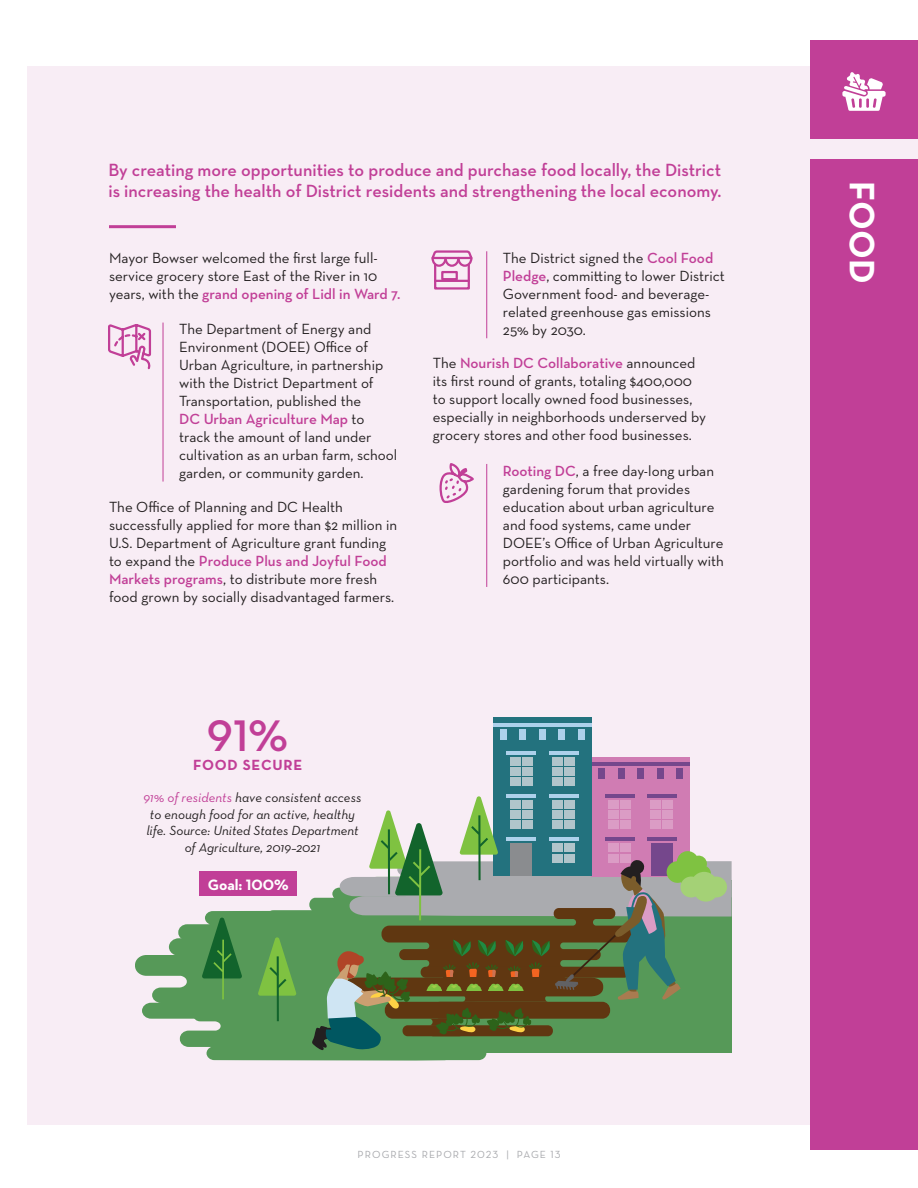
<style>
.page{position:relative;width:918px;height:1188px;background:#fff}
.page>*{position:absolute;margin:0;border:0;box-sizing:border-box;transform-origin:0 0}
.Body_copy{font:600 45px "Neutraface Text";color:#c13f97}
.t1{font:700 36px "Neutraface Text";color:#fff}
.Bold_intro_copy{font:600 18px/21px "Neutraface Text";color:#c13f97}
.Topic_Goal{font:700 15.3px "Neutraface Text";color:#fff}
.Body__indented_with{font:15px/18px "Neutraface Text";color:#231f20}
.Body_copy-2{font:15px/18px "Neutraface Text";color:#231f20}
.Body_copy-3{font:700 15px "Neutraface Text";letter-spacing:.05em;color:#c13f97}
.Infographic_explanat{font:italic 13.5px/16.5px "Neutraface Text";color:#231f20;text-align:center}
.t2{font:10.5px "Neutraface Text";letter-spacing:.1em;color:#a8a9ad}
.s1{font-weight:600;color:#c13f97}
.s2{color:#c13f97}
</style>
<div class="page">
<div style="left:27px;top:66px;width:891px;height:1058px;background:#f8edf5"></div>
<hr style="left:163px;top:323px;width:1px;height:159px;background:#c13f97">
<hr style="left:486px;top:251px;width:1px;height:87px;background:#c13f97">
<hr style="left:486px;top:464px;width:1px;height:123px;background:#c13f97">
<svg style="left:108px;top:324px;width:44px;height:46px"></svg>
<svg style="left:431px;top:250px;width:42px;height:40px"></svg>
<hr style="left:435px;top:280px;width:34px;height:2px;background:#c13f97">
<svg style="left:439px;top:463px;width:35px;height:40px"></svg>
<hr style="left:109px;top:225px;width:67px;height:3px;background:#c13f97">
<div style="left:810px;top:159px;width:108px;height:991px;background:#c13f97"></div>
<div style="left:810px;top:40px;width:108px;height:99px;background:#c13f97"></div>
<svg style="left:842px;top:72px;width:44px;height:39px"></svg>
<svg style="left:135px;top:938px;width:43px;height:81px;fill:#569958"></svg>
<div style="left:591px;top:757px;width:99px;height:119px;background:#d07cb3"></div>
<hr style="left:605px;top:794px;width:29px;height:4px;background:#75478c">
<hr style="left:647px;top:794px;width:30px;height:4px;background:#75478c">
<div style="left:676px;top:768px;width:7px;height:11px;background:#75478c"></div>
<div style="left:637px;top:768px;width:7px;height:11px;background:#75478c"></div>
<div style="left:657px;top:768px;width:7px;height:11px;background:#75478c"></div>
<div style="left:598px;top:768px;width:7px;height:11px;background:#75478c"></div>
<div style="left:618px;top:768px;width:7px;height:11px;background:#75478c"></div>
<hr style="left:591px;top:762px;width:99px;height:4px;background:#75478c">
<div style="left:493px;top:718px;width:99px;height:158px;background:#23727e"></div>
<div style="left:564px;top:767px;width:11px;height:9px;background:#b1c5cb"></div>
<div style="left:564px;top:777px;width:11px;height:9px;background:#b1c5cb"></div>
<div style="left:564px;top:757px;width:11px;height:9px;background:#b1c5cb"></div>
<div style="left:552px;top:767px;width:11px;height:9px;background:#b1c5cb"></div>
<div style="left:552px;top:777px;width:11px;height:9px;background:#b1c5cb"></div>
<div style="left:552px;top:757px;width:11px;height:9px;background:#b1c5cb"></div>
<div style="left:522px;top:767px;width:11px;height:9px;background:#b1c5cb"></div>
<div style="left:522px;top:777px;width:11px;height:9px;background:#b1c5cb"></div>
<div style="left:522px;top:757px;width:11px;height:9px;background:#b1c5cb"></div>
<div style="left:510px;top:767px;width:11px;height:9px;background:#b1c5cb"></div>
<div style="left:510px;top:777px;width:11px;height:9px;background:#b1c5cb"></div>
<div style="left:510px;top:757px;width:11px;height:9px;background:#b1c5cb"></div>
<hr style="left:549px;top:751px;width:29px;height:3px;background:#add1eb">
<hr style="left:549px;top:794px;width:29px;height:4px;background:#add1eb">
<hr style="left:507px;top:751px;width:29px;height:3px;background:#add1eb">
<hr style="left:507px;top:794px;width:29px;height:4px;background:#add1eb">
<div style="left:500px;top:729px;width:7px;height:10px;background:#add1eb"></div>
<div style="left:539px;top:729px;width:7px;height:10px;background:#add1eb"></div>
<div style="left:519px;top:729px;width:7px;height:10px;background:#add1eb"></div>
<div style="left:578px;top:729px;width:7px;height:10px;background:#add1eb"></div>
<div style="left:558px;top:729px;width:7px;height:10px;background:#add1eb"></div>
<hr style="left:493px;top:723px;width:99px;height:3px;background:#add1eb">
<svg style="left:178px;top:796px;width:554px;height:265px"></svg>
<div style="left:199px;top:872px;width:98px;height:24px;background:#c13f97"></div>
<p class="Bold_intro_copy" style="left:108px;top:159px;width:614px">By creating more opportunities to produce and purchase food locally, the District is increasing the health of District residents and strengthening the local economy.</p>
<p class="Body_copy-2" style="left:109px;top:249px;width:293px">Mayor Bowser welcomed the first large full&shy;service grocery store East of the River in 10 years, with the <span class="s1">grand opening of Lidl in Ward 7.</span></p>
<p class="Body__indented_with" style="left:179px;top:320px;width:220px">The Department of Energy and<br>Environment (DOEE) Office of<br>Urban Agriculture, in partnership with the District Department of<br>Transportation, published the<br><span class="s1">DC Urban Agriculture Map</span> to track the amount of land under cultivation as an urban farm, school garden, or community garden.</p>
<p class="Body_copy-2" style="left:109px;top:497px;width:290px">The Office of Planning and DC Health successfully applied for more than $2 million in U.S. Department of Agriculture grant funding to expand the <span class="s1">Produce Plus and Joyful Food Markets programs</span>, to distribute more fresh food grown by socially disadvantaged farmers.</p>
<p class="Body__indented_with" style="left:503px;top:249px;width:223px">The District signed the <span class="s1">Cool Food<br>Pledge</span>, committing to lower District<br>Government food- and beverage&shy;related greenhouse gas emissions<br>25% by 2030.</p>
<p class="Body_copy-2" style="left:433px;top:354px;width:275px">The <span class="s1">Nourish DC Collaborative</span> announced its first round of grants, totaling $400,000 to support locally owned food businesses, especially in neighborhoods underserved by grocery stores and other food businesses.</p>
<p class="Body__indented_with" style="left:503px;top:461px;width:222px"><span class="s1">Rooting DC</span>, a free day-long urban gardening forum that provides education about urban agriculture and food systems, came under<br>DOEE’s Office of Urban Agriculture portfolio and was held virtually with<br>600 participants.</p>
<p class="Body_copy" style="left:207px;top:707px;width:83px">91%</p>
<p class="Body_copy-3" style="left:193px;top:756px;width:111px">FOOD SECURE</p>
<p class="Infographic_explanat" style="left:144px;top:789px;width:220px"><span class="s2">91% of residents</span> have consistent access to enough food for an active, healthy life. Source: United States Department of Agriculture, 2019–2021</p>
<p class="Topic_Goal" style="left:208px;top:875px;width:82px">Goal: 100%</p>
<p class="t2" style="left:358px;top:1148px;width:205px">PROGRESS REPORT 2023 | PAGE 13</p>
<h1 class="t1" style="left:885px;top:181px;width:104px;rotate:90deg">FOOD</h1>
</div>
